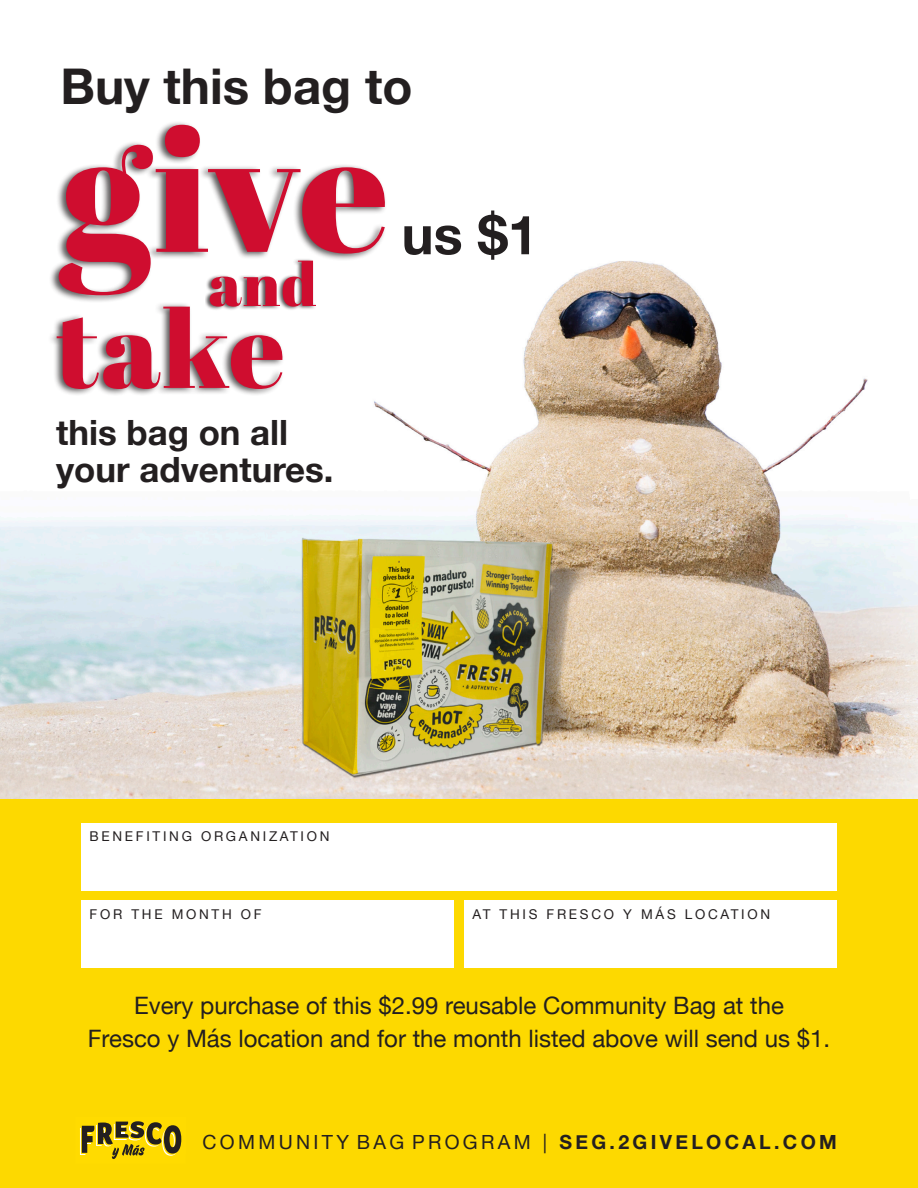
<style>
.page{position:relative;width:918px;height:1188px;background:#fff}
.page>*{position:absolute;margin:0;border:0;box-sizing:border-box;transform-origin:0 0}
.t1{font:173.85px "Abril Fatface";color:#cf0d2f}
.t2{font:108.3px "Abril Fatface";color:#cf0d2f}
.t3{font:60.45px "Abril Fatface";color:#cf0d2f}
.t4{font:700 54.15px "Helvetica Neue";color:#231f20}
.t5{font:700 49.2px "Helvetica Neue";color:#231f20}
.t6{font:700 34.8px/36.6px "Helvetica Neue";color:#231f20}
.t7{font:24px/33px "Helvetica Neue";color:#231f20;text-align:center}
.t8{font:19.5px "Helvetica Neue";letter-spacing:.17em;color:#231f20}
.t9{font:13.5px "Helvetica Neue";letter-spacing:.2em;color:#231f20}
.s1{font-weight:700}
</style>
<div class="page">
<div style="left:0;top:799px;width:918px;height:389px;background:#fdd900"></div>
<img style="left:0;top:261px;width:918px;height:537px">
<svg style="left:80px;top:1121px;width:101px;height:38px"></svg>
<div style="left:49px;top:120px;width:338px;height:183px;background:#231f20;opacity:.75"></div>
<div style="left:205px;top:258px;width:112px;height:53px;background:#231f20;opacity:.75"></div>
<div style="left:47px;top:302px;width:238px;height:95px;background:#231f20;opacity:.75"></div>
<div style="left:81px;top:824px;width:756px;height:67px;background:#fff"></div>
<div style="left:81px;top:901px;width:373px;height:67px;background:#fff"></div>
<div style="left:464px;top:901px;width:373px;height:67px;background:#fff"></div>
<p class="t5" style="left:60px;top:48px;width:354px">Buy this bag to</p>
<p class="t1" style="left:60px;top:68px;width:330px">give</p>
<p class="t3" style="left:209px;top:242px;width:110px">and</p>
<p class="t2" style="left:56px;top:273px;width:231px">take</p>
<p class="t6" style="left:56px;top:416px;width:279px">this bag on all your adventures.</p>
<p class="t4" style="left:401px;top:192px;width:138px">us $1</p>
<p class="t9" style="left:90px;top:827px;width:241px">BENEFITING ORGANIZATION</p>
<p class="t9" style="left:90px;top:904px;width:174px">FOR THE MONTH OF</p>
<p class="t9" style="left:472px;top:904px;width:299px">AT THIS FRESCO Y MÁS LOCATION</p>
<p class="t7" style="left:88px;top:991px;width:744px">Every purchase of this $2.99 reusable Community Bag at the<br>Fresco y Más location and for the month listed above will send us $1.</p>
<p class="t8" style="left:202px;top:1128px;width:636px">COMMUNITY BAG PROGRAM | <span class="s1">SEG.2GIVELOCAL.COM</span></p>
</div>
